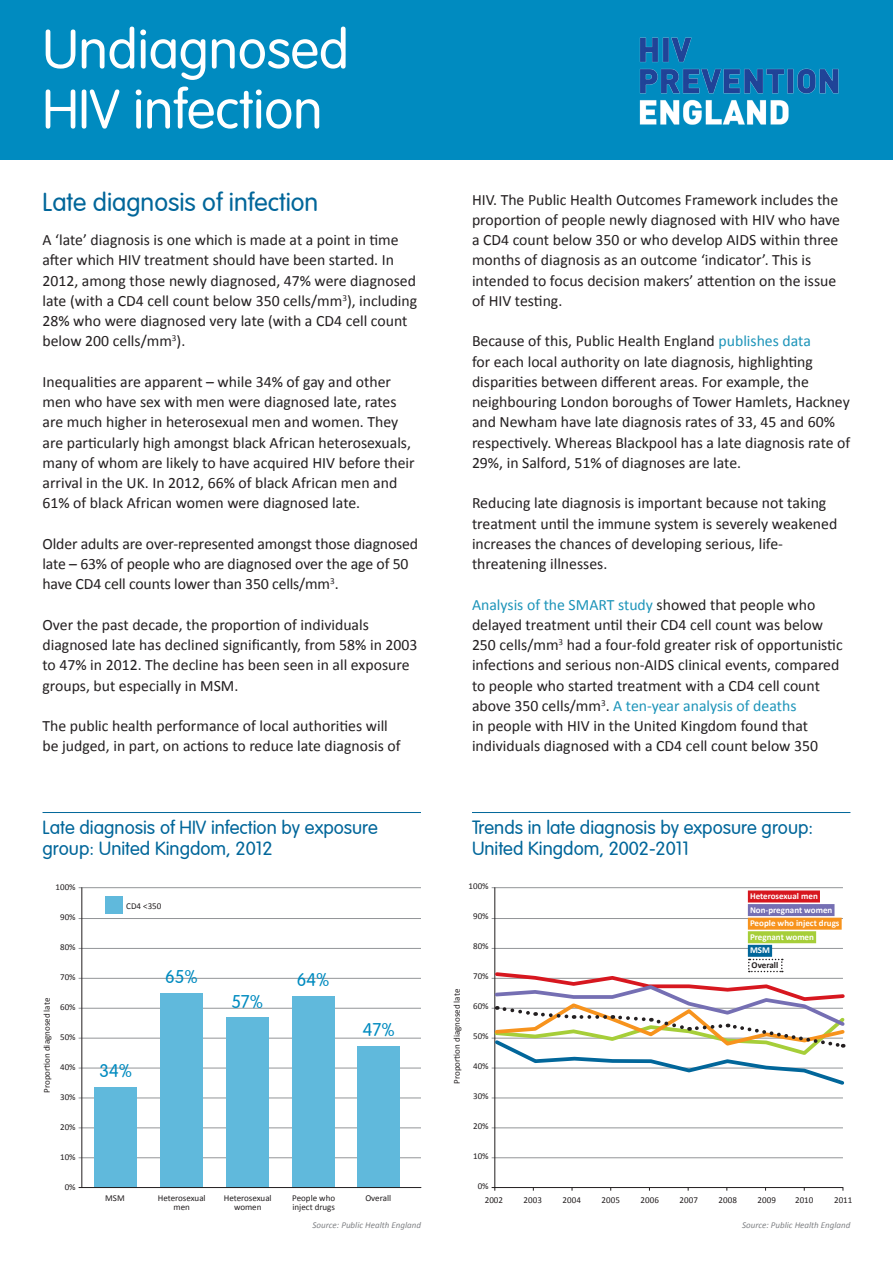
<style>
.page{position:relative;width:893px;height:1263px;background:#fff}
.page>*{position:absolute;margin:0;border:0;box-sizing:border-box;transform-origin:0 0}
.t1{font:300 54px/60px "VAG Rounded";color:#fff}
.t2{font:300 25.5px "VAG Rounded";color:#01669a}
.sub_header{font:300 18.75px/20.2px "VAG Rounded";color:#01669a}
.t3{font:300 18px "VAG Rounded";color:#008bc0}
.text{font:15.75px/20.2px "Calibri";color:#231f20}
.text__no_indent{font:15.75px/20.2px "Calibri";color:#231f20}
.t4{font:9px "Calibri";color:#231f20}
.t5{font:700 9px "Calibri";color:#fff}
.text-2{font:italic 9px "Calibri";color:#808285}
.t6{font:700 9px "Calibri";color:#231f20}
.s1{color:#1d94b9}
</style>
<div class="page">
<hr style="left:79px;top:1157px;width:342px;height:1px;background:#939598">
<hr style="left:79px;top:1127px;width:342px;height:1px;background:#939598">
<hr style="left:79px;top:1098px;width:342px;height:1px;background:#939598">
<hr style="left:79px;top:1068px;width:342px;height:1px;background:#939598">
<hr style="left:79px;top:1038px;width:342px;height:1px;background:#939598">
<hr style="left:79px;top:1008px;width:342px;height:1px;background:#939598">
<hr style="left:79px;top:948px;width:342px;height:1px;background:#939598">
<hr style="left:79px;top:918px;width:342px;height:1px;background:#939598">
<hr style="left:79px;top:887px;width:342px;height:1px;background:#939598">
<hr style="left:79px;top:978px;width:342px;height:1px;background:#939598">
<div style="left:0;top:0;width:893px;height:159px;background:#008bc0"></div>
<hr style="left:492px;top:1157px;width:351px;height:1px;background:#939598">
<hr style="left:492px;top:1127px;width:351px;height:1px;background:#939598">
<hr style="left:492px;top:1098px;width:351px;height:1px;background:#939598">
<hr style="left:492px;top:948px;width:351px;height:1px;background:#939598">
<hr style="left:492px;top:918px;width:351px;height:1px;background:#939598">
<hr style="left:492px;top:887px;width:351px;height:1px;background:#939598">
<svg style="left:494px;top:887px;width:349px;height:301px"></svg>
<div style="left:748px;top:918px;width:94px;height:12px;background:#f7931d"></div>
<svg style="left:492px;top:959px;width:354px;height:128px"></svg>
<div style="left:748px;top:945px;width:24px;height:12px;background:#01669a"></div>
<div style="left:748px;top:890px;width:72px;height:12px;background:#d7171f"></div>
<div style="left:748px;top:904px;width:86px;height:12px;background:#756fb3"></div>
<div style="left:748px;top:931px;width:68px;height:12px;background:#a6ce39"></div>
<svg style="left:81px;top:887px;width:340px;height:301px"></svg>
<div style="left:105px;top:897px;width:17px;height:17px;background:#60b9dc"></div>
<hr style="left:43px;top:812px;width:378px;height:1px;background:#01669a">
<hr style="left:472px;top:812px;width:378px;height:1px;background:#01669a">
<img style="left:639px;top:37px;width:200px;height:88px">
<p class="t1" style="left:43px;top:21px;width:308px">Undiagnosed<br>HIV infection</p>
<p class="t2" style="left:43px;top:187px;width:277px">Late diagnosis of infection</p>
<p class="text__no_indent" style="left:43px;top:229px;width:376px">A ‘late’ diagnosis is one which is made at a point in time after which HIV treatment should have been started. In 2012, among those newly diagnosed, 47% were diagnosed late (with a CD4 cell count below 350 cells/mm<sup>3</sup>), including 28% who were diagnosed very late (with a CD4 cell count below 200 cells/mm<sup>3</sup>).</p>
<p class="text" style="left:43px;top:371px;width:374px">Inequalities are apparent – while 34% of gay and other men who have sex with men were diagnosed late, rates are much higher in heterosexual men and women. They are particularly high amongst black African heterosexuals, many of whom are likely to have acquired HIV before their arrival in the UK. In 2012, 66% of black African men and 61% of black African women were diagnosed late.</p>
<p class="text" style="left:43px;top:533px;width:377px">Older adults are over-represented amongst those diagnosed late – 63% of people who are diagnosed over the age of 50 have CD4 cell counts lower than 350 cells/mm<sup>3</sup>.</p>
<p class="text" style="left:43px;top:614px;width:376px">Over the past decade, the proportion of individuals diagnosed late has declined significantly, from 58% in 2003 to 47% in 2012. The decline has been seen in all exposure groups, but especially in MSM.</p>
<p class="text" style="left:43px;top:715px;width:360px">The public health performance of local authorities will be judged, in part, on actions to reduce late diagnosis of</p>
<p class="text" style="left:472px;top:188px;width:370px">HIV. The Public Health Outcomes Framework includes the proportion of people newly diagnosed with HIV who have a CD4 count below 350 or who develop AIDS within three months of diagnosis as an outcome ‘indicator’. This is intended to focus decision makers’ attention on the issue of HIV testing.</p>
<p class="text" style="left:472px;top:330px;width:380px">Because of this, Public Health England <span class="s1">publishes data<br></span>for each local authority on late diagnosis, highlighting disparities between different areas. For example, the neighbouring London boroughs of Tower Hamlets, Hackney and Newham have late diagnosis rates of 33, 45 and 60% respectively. Whereas Blackpool has a late diagnosis rate of 29%, in Salford, 51% of diagnoses are late.</p>
<p class="text" style="left:472px;top:492px;width:367px">Reducing late diagnosis is important because not taking treatment until the immune system is severely weakened increases the chances of developing serious, life&shy;threatening illnesses.</p>
<p class="text" style="left:472px;top:593px;width:372px"><span class="s1">Analysis of the SMART study</span> showed that people who delayed treatment until their CD4 cell count was below 250 cells/mm<sup>3</sup> had a four-fold greater risk of opportunistic infections and serious non-AIDS clinical events, compared to people who started treatment with a CD4 cell count above 350 cells/mm<sup>3</sup>. <span class="s1">A ten-year analysis of deaths<br></span>in people with HIV in the United Kingdom found that individuals diagnosed with a CD4 cell count below 350</p>
<p class="sub_header" style="left:43px;top:818px;width:337px">Late diagnosis of HIV infection by exposure group: United Kingdom, 2012</p>
<p class="sub_header" style="left:472px;top:818px;width:343px">Trends in late diagnosis by exposure group:<br>United Kingdom, 2002-2011</p>
<p class="t4" style="left:56px;top:881px;width:22px">100%</p>
<p class="t4" style="left:60px;top:911px;width:17px">90%</p>
<p class="t4" style="left:60px;top:941px;width:17px">80%</p>
<p class="t4" style="left:60px;top:971px;width:17px">70%</p>
<p class="t4" style="left:60px;top:1001px;width:17px">60%</p>
<p class="t4" style="left:60px;top:1031px;width:17px">50%</p>
<p class="t4" style="left:60px;top:1061px;width:17px">40%</p>
<p class="t4" style="left:60px;top:1091px;width:17px">30%</p>
<p class="t4" style="left:60px;top:1121px;width:17px">20%</p>
<p class="t4" style="left:60px;top:1151px;width:17px">10%</p>
<p class="t4" style="left:65px;top:1181px;width:12px">0%</p>
<p class="t4" style="left:41px;top:1093px;width:96px;rotate:-90deg">Proportion diagnosed late</p>
<p class="t4" style="left:126px;top:900px;width:37px">CD4 &lt;350</p>
<p class="t3" style="left:99px;top:1060px;width:34px">34%</p>
<p class="t3" style="left:165px;top:966px;width:34px">65%</p>
<p class="t3" style="left:231px;top:991px;width:33px">57%</p>
<p class="t3" style="left:297px;top:969px;width:34px">64%</p>
<p class="t3" style="left:363px;top:1019px;width:33px">47%</p>
<p class="t4" style="left:105px;top:1192px;width:21px">MSM</p>
<p class="t4" style="left:158px;top:1192px;width:49px">Heterosexual</p>
<p class="t4" style="left:224px;top:1192px;width:49px">Heterosexual</p>
<p class="t4" style="left:292px;top:1192px;width:44px">People who</p>
<p class="t4" style="left:365px;top:1192px;width:27px">Overall</p>
<p class="t4" style="left:174px;top:1201px;width:18px">men</p>
<p class="t4" style="left:234px;top:1201px;width:29px">women</p>
<p class="t4" style="left:292px;top:1201px;width:44px">inject drugs</p>
<p class="t4" style="left:469px;top:880px;width:22px">100%</p>
<p class="t4" style="left:473px;top:910px;width:17px">90%</p>
<p class="t4" style="left:473px;top:940px;width:17px">80%</p>
<p class="t4" style="left:473px;top:970px;width:17px">70%</p>
<p class="t4" style="left:473px;top:1000px;width:17px">60%</p>
<p class="t4" style="left:473px;top:1030px;width:17px">50%</p>
<p class="t4" style="left:473px;top:1060px;width:17px">40%</p>
<p class="t4" style="left:473px;top:1090px;width:17px">30%</p>
<p class="t4" style="left:473px;top:1120px;width:17px">20%</p>
<p class="t4" style="left:473px;top:1150px;width:17px">10%</p>
<p class="t4" style="left:478px;top:1180px;width:12px">0%</p>
<p class="t4" style="left:485px;top:1194px;width:20px">2002</p>
<p class="t4" style="left:524px;top:1194px;width:20px">2003</p>
<p class="t4" style="left:563px;top:1194px;width:20px">2004</p>
<p class="t4" style="left:602px;top:1194px;width:20px">2005</p>
<p class="t4" style="left:641px;top:1194px;width:20px">2006</p>
<p class="t4" style="left:680px;top:1194px;width:20px">2007</p>
<p class="t4" style="left:719px;top:1194px;width:20px">2008</p>
<p class="t4" style="left:758px;top:1194px;width:20px">2009</p>
<p class="t4" style="left:795px;top:1194px;width:20px">2010</p>
<p class="t4" style="left:834px;top:1194px;width:20px">2011</p>
<p class="t5" style="left:750px;top:890px;width:69px">Heterosexual men</p>
<p class="t5" style="left:750px;top:904px;width:84px">Non-pregnant women</p>
<p class="t5" style="left:750px;top:931px;width:66px">Pregnant women</p>
<p class="t5" style="left:750px;top:917px;width:91px">People who inject drugs</p>
<p class="t6" style="left:752px;top:959px;width:28px">Overall</p>
<p class="t5" style="left:750px;top:945px;width:21px">MSM</p>
<p class="t4" style="left:451px;top:1084px;width:96px;rotate:-90deg">Proportion diagnosed late</p>
<p class="text-2" style="left:313px;top:1219px;width:110px">Source: Public Health England</p>
<p class="text-2" style="left:742px;top:1219px;width:110px">Source: Public Health England</p>
</div>
